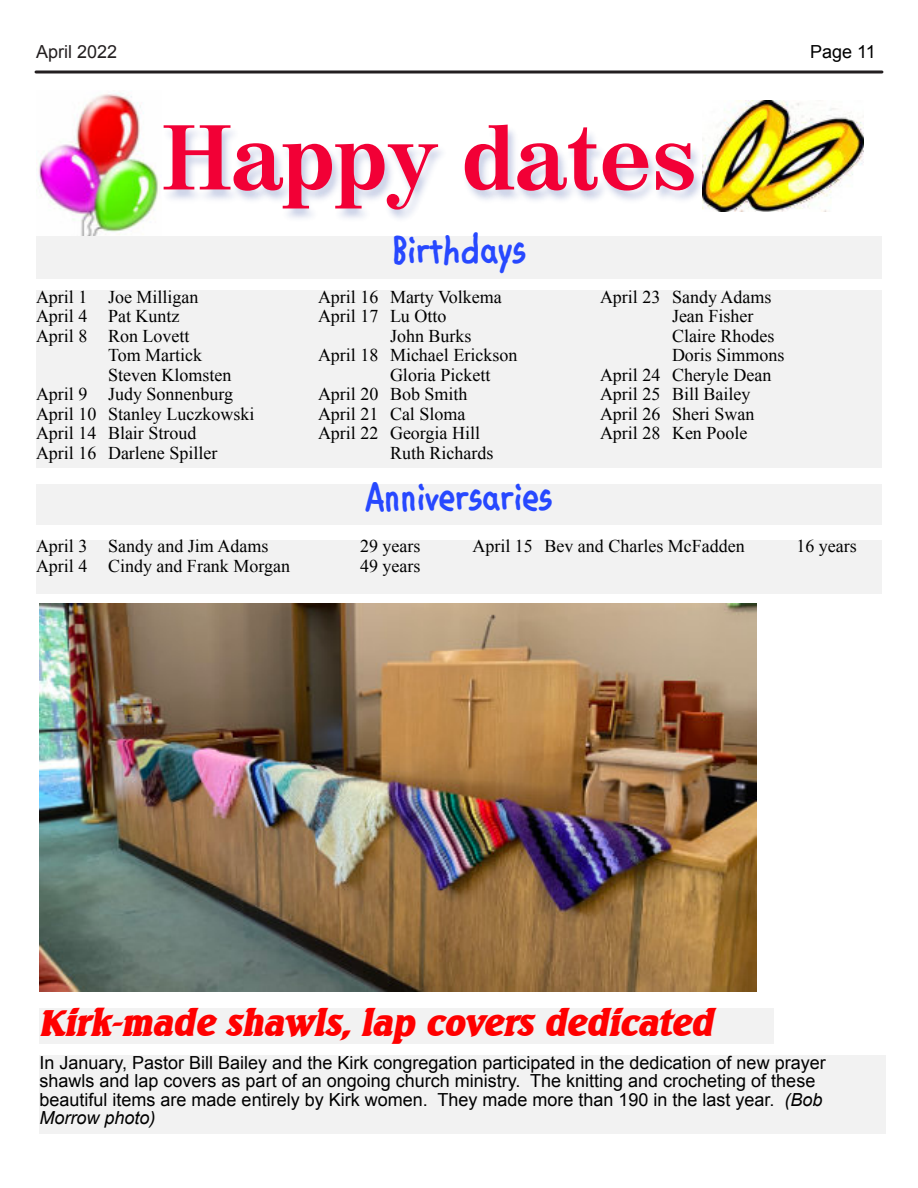
<style>
.page{position:relative;width:918px;height:1188px;background:#fff}
.page>*{position:absolute;margin:0;border:0;box-sizing:border-box;transform-origin:0 0}
.t1{font:700 91.5px "Century 725 BT";color:#f20036}
.t2{font:italic 36px "Seabird Heavy SF Bold";color:#f00}
.t3{font:700 36px "Chris Hmk";color:#2748ff}
.t4{font:18px "Times New Roman";color:#000}
.t5{font:18px/18.6px "Arial";color:#000}
.t6{font:18px "Arial";color:#231f20}
.s1{font-style:italic}
</style>
<div class="page">
<svg style="left:36px;top:70px;width:846px;height:4px;background:#595657"></svg>
<img style="left:169px;top:129px;width:610px;height:90px">
<img style="left:702px;top:100px;width:162px;height:111px">
<img style="left:38px;top:92px;width:122px;height:144px">
<div style="left:36px;top:236px;width:846px;height:43px;background:#f2f2f2"></div>
<div style="left:36px;top:484px;width:846px;height:40px;background:#f2f2f2"></div>
<div style="left:36px;top:290px;width:846px;height:178px;background:#f2f2f2"></div>
<div style="left:36px;top:540px;width:846px;height:54px;background:#f2f2f2"></div>
<div style="left:40px;top:1056px;width:846px;height:78px;background:#f2f2f2"></div>
<div style="left:39px;top:1008px;width:735px;height:36px;background:#f2f2f2"></div>
<img style="left:40px;top:603px;width:716px;height:389px">
<p class="t6" style="left:36px;top:45px;width:83px">April 2022</p>
<p class="t5" style="left:810px;top:44px;width:67px">Page 11</p>
<h1 class="t1" style="left:162px;top:120px;width:537px">Happy dates</h1>
<h2 class="t3" style="left:392px;top:226px;width:136px">Birthdays</h2>
<p class="t4" style="left:36px;top:290px;width:164px">April 1 Joe Milligan</p>
<p class="t4" style="left:36px;top:310px;width:145px">April 4 Pat Kuntz</p>
<p class="t4" style="left:36px;top:329px;width:155px">April 8 Ron Lovett</p>
<p class="t4" style="left:108px;top:349px;width:96px">Tom Martick</p>
<p class="t4" style="left:108px;top:368px;width:125px">Steven Klomsten</p>
<p class="t4" style="left:36px;top:388px;width:199px">April 9 Judy Sonnenburg</p>
<p class="t4" style="left:36px;top:407px;width:220px">April 10 Stanley Luczkowski</p>
<p class="t4" style="left:36px;top:427px;width:162px">April 14 Blair Stroud</p>
<p class="t4" style="left:36px;top:446px;width:183px">April 16 Darlene Spiller</p>
<p class="t4" style="left:318px;top:290px;width:185px">April 16 Marty Volkema</p>
<p class="t4" style="left:318px;top:310px;width:130px">April 17 Lu Otto</p>
<p class="t4" style="left:390px;top:329px;width:83px">John Burks</p>
<p class="t4" style="left:318px;top:349px;width:201px">April 18 Michael Erickson</p>
<p class="t4" style="left:390px;top:368px;width:102px">Gloria Pickett</p>
<p class="t4" style="left:318px;top:388px;width:151px">April 20 Bob Smith</p>
<p class="t4" style="left:318px;top:407px;width:149px">April 21 Cal Sloma</p>
<p class="t4" style="left:318px;top:427px;width:164px">April 22 Georgia Hill</p>
<p class="t4" style="left:390px;top:446px;width:105px">Ruth Richards</p>
<h2 class="t3" style="left:366px;top:473px;width:188px">Anniversaries</h2>
<p class="t4" style="left:600px;top:290px;width:173px">April 23 Sandy Adams</p>
<p class="t4" style="left:672px;top:310px;width:83px">Jean Fisher</p>
<p class="t4" style="left:672px;top:329px;width:104px">Claire Rhodes</p>
<p class="t4" style="left:672px;top:349px;width:114px">Doris Simmons</p>
<p class="t4" style="left:600px;top:368px;width:173px">April 24 Cheryle Dean</p>
<p class="t4" style="left:600px;top:388px;width:152px">April 25 Bill Bailey</p>
<p class="t4" style="left:600px;top:407px;width:156px">April 26 Sheri Swan</p>
<p class="t4" style="left:600px;top:427px;width:149px">April 28 Ken Poole</p>
<p class="t4" style="left:36px;top:540px;width:234px">April 3 Sandy and Jim Adams</p>
<p class="t4" style="left:360px;top:540px;width:62px">29 years</p>
<p class="t4" style="left:36px;top:560px;width:256px">April 4 Cindy and Frank Morgan</p>
<p class="t4" style="left:360px;top:560px;width:62px">49 years</p>
<p class="t4" style="left:472px;top:540px;width:274px">April 15 Bev and Charles McFadden</p>
<p class="t4" style="left:796px;top:540px;width:62px">16 years</p>
<h2 class="t2" style="left:39px;top:1007px;width:675px">Kirk-made shawls, lap covers dedicated</h2>
<p class="t5" style="left:40px;top:1055px;width:788px">In January, Pastor Bill Bailey and the Kirk congregation participated in the dedication of new prayer shawls and lap covers as part of an ongoing church ministry. The knitting and crocheting of these beautiful items are made entirely by Kirk women. They made more than 190 in the last year. <span class="s1">(Bob Morrow photo)</span></p>
</div>
